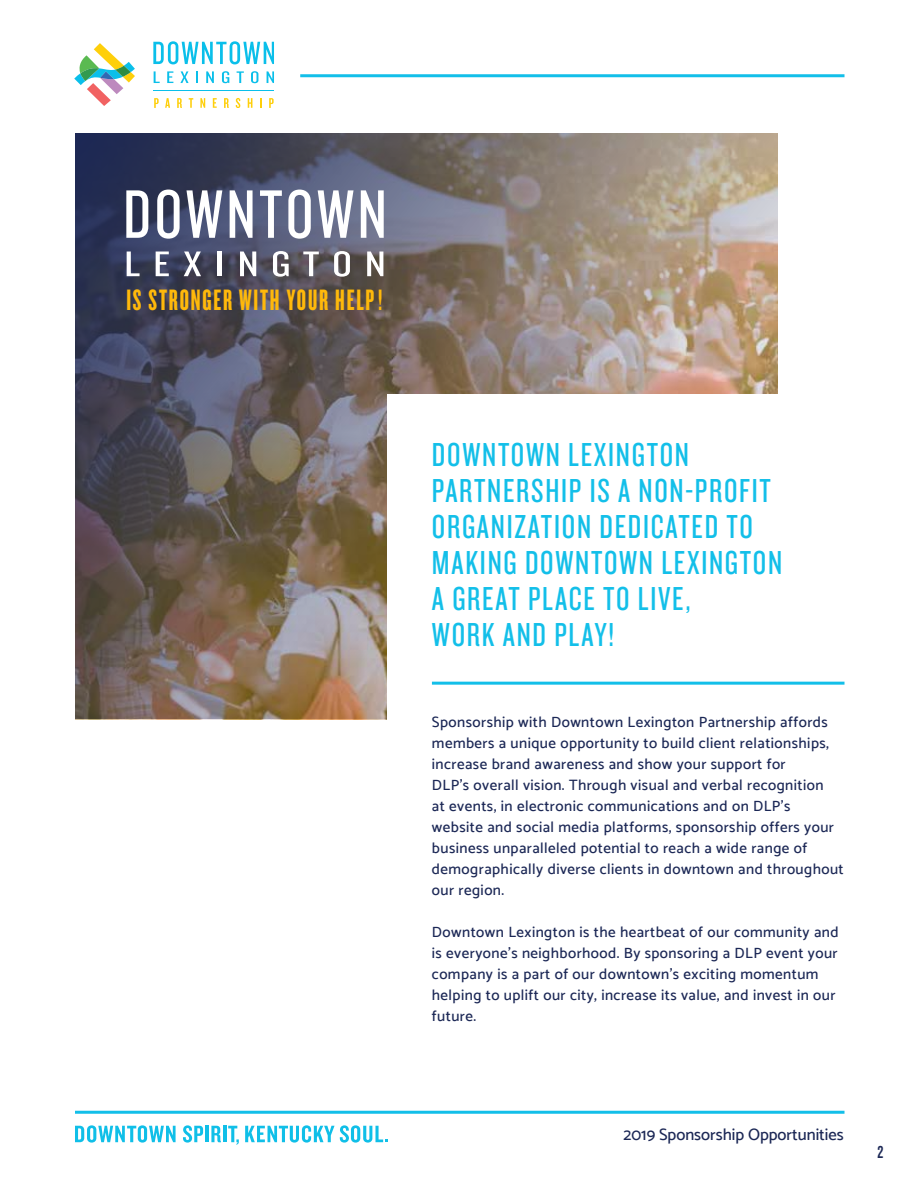
<style>
.page{position:relative;width:918px;height:1188px;background:#fff}
.page>*{position:absolute;margin:0;border:0;box-sizing:border-box;transform-origin:0 0}
.t1{font:34.5px/36px "Knockout HTF28 Junior Featherwt";letter-spacing:.05em;color:#13bfe9}
.t2{font:30.6px "Knockout HTF67 Full Bantamwt";letter-spacing:.06em;color:#ffb90b}
.t3{font:18px "Knockout HTF48 Featherweight";color:#1c2856}
.t4{font:500 16.5px "Catamaran";color:#1c2856}
.t5{font:500 15px/21px "Catamaran";letter-spacing:.03em;color:#1c2856}
</style>
<div class="page">
<hr style="left:75px;top:1111px;width:769px;height:3px;background:#13bfe9">
<hr style="left:300px;top:74px;width:544px;height:3px;background:#13bfe9">
<svg style="left:75px;top:1125px;width:101px;height:18px"></svg>
<svg style="left:183px;top:1125px;width:20px;height:18px"></svg>
<hr style="left:205px;top:1126px;width:3px;height:16px;background:#10bfe8">
<svg style="left:211px;top:1126px;width:10px;height:16px"></svg>
<hr style="left:223px;top:1126px;width:3px;height:16px;background:#10bfe8">
<svg style="left:228px;top:1126px;width:11px;height:19px"></svg>
<svg style="left:245px;top:1125px;width:143px;height:18px"></svg>
<svg style="left:153px;top:41px;width:121px;height:23px"></svg>
<svg style="left:154px;top:98px;width:5px;height:10px"></svg>
<svg style="left:165px;top:98px;width:5px;height:10px"></svg>
<svg style="left:177px;top:98px;width:5px;height:10px"></svg>
<svg style="left:189px;top:98px;width:4px;height:10px"></svg>
<svg style="left:200px;top:98px;width:5px;height:10px"></svg>
<svg style="left:213px;top:98px;width:4px;height:10px"></svg>
<svg style="left:224px;top:98px;width:5px;height:10px"></svg>
<svg style="left:236px;top:98px;width:4px;height:10px"></svg>
<svg style="left:248px;top:98px;width:4px;height:10px"></svg>
<svg style="left:260px;top:98px;width:2px;height:10px"></svg>
<svg style="left:269px;top:98px;width:5px;height:10px"></svg>
<svg style="left:154px;top:71px;width:6px;height:12px"></svg>
<svg style="left:167px;top:71px;width:6px;height:12px"></svg>
<svg style="left:180px;top:71px;width:9px;height:12px"></svg>
<svg style="left:196px;top:71px;width:2px;height:12px"></svg>
<svg style="left:206px;top:71px;width:8px;height:12px"></svg>
<svg style="left:222px;top:71px;width:7px;height:12px"></svg>
<svg style="left:237px;top:71px;width:7px;height:12px"></svg>
<svg style="left:251px;top:71px;width:7px;height:12px"></svg>
<svg style="left:267px;top:71px;width:7px;height:12px"></svg>
<hr style="left:153px;top:90px;width:121px;height:1px;background:#0abfea">
<svg style="left:74px;top:43px;width:61px;height:63px"></svg>
<img style="left:75px;top:133px;width:703px;height:587px">
<div style="left:388px;top:394px;width:473px;height:359px;background:#fff"></div>
<hr style="left:432px;top:682px;width:412px;height:3px;background:#13bfe9">
<svg style="left:126px;top:190px;width:22px;height:48px"></svg>
<svg style="left:157px;top:190px;width:23px;height:49px"></svg>
<svg style="left:186px;top:190px;width:36px;height:48px"></svg>
<svg style="left:230px;top:190px;width:23px;height:48px"></svg>
<svg style="left:260px;top:190px;width:22px;height:48px"></svg>
<svg style="left:288px;top:190px;width:23px;height:49px"></svg>
<svg style="left:318px;top:190px;width:36px;height:48px"></svg>
<svg style="left:361px;top:190px;width:23px;height:48px"></svg>
<svg style="left:127px;top:252px;width:13px;height:24px"></svg>
<svg style="left:156px;top:252px;width:13px;height:24px"></svg>
<svg style="left:184px;top:252px;width:17px;height:24px"></svg>
<hr style="left:217px;top:252px;width:4px;height:24px;background:#fff">
<svg style="left:240px;top:252px;width:16px;height:24px"></svg>
<svg style="left:273px;top:251px;width:16px;height:26px"></svg>
<svg style="left:303px;top:252px;width:16px;height:24px"></svg>
<svg style="left:334px;top:251px;width:16px;height:26px"></svg>
<svg style="left:367px;top:252px;width:16px;height:24px"></svg>
<h2 class="t2" style="left:126px;top:285px;width:258px">IS STRONGER WITH YOUR HELP!</h2>
<h1 class="t1" style="left:432px;top:437px;width:352px">DOWNTOWN LEXINGTON<br>PARTNERSHIP IS A NON-PROFIT<br>ORGANIZATION DEDICATED TO<br>MAKING DOWNTOWN LEXINGTON<br>A GREAT PLACE TO LIVE,<br>WORK AND PLAY!</h1>
<p class="t5" style="left:432px;top:711px;width:413px">Sponsorship with Downtown Lexington Partnership affords members a unique opportunity to build client relationships, increase brand awareness and show your support for<br>DLP’s overall vision. Through visual and verbal recognition<br>at events, in electronic communications and on DLP’s website and social media platforms, sponsorship offers your business unparalleled potential to reach a wide range of demographically diverse clients in downtown and throughout our region.</p>
<p class="t5" style="left:432px;top:921px;width:408px">Downtown Lexington is the heartbeat of our community and is everyone’s neighborhood. By sponsoring a DLP event your company is a part of our downtown’s exciting momentum helping to uplift our city, increase its value, and invest in our future.</p>
<p class="t4" style="left:624px;top:1124px;width:222px">2019 Sponsorship Opportunities</p>
<p class="t3" style="left:877px;top:1143px;width:7px">2</p>
</div>
